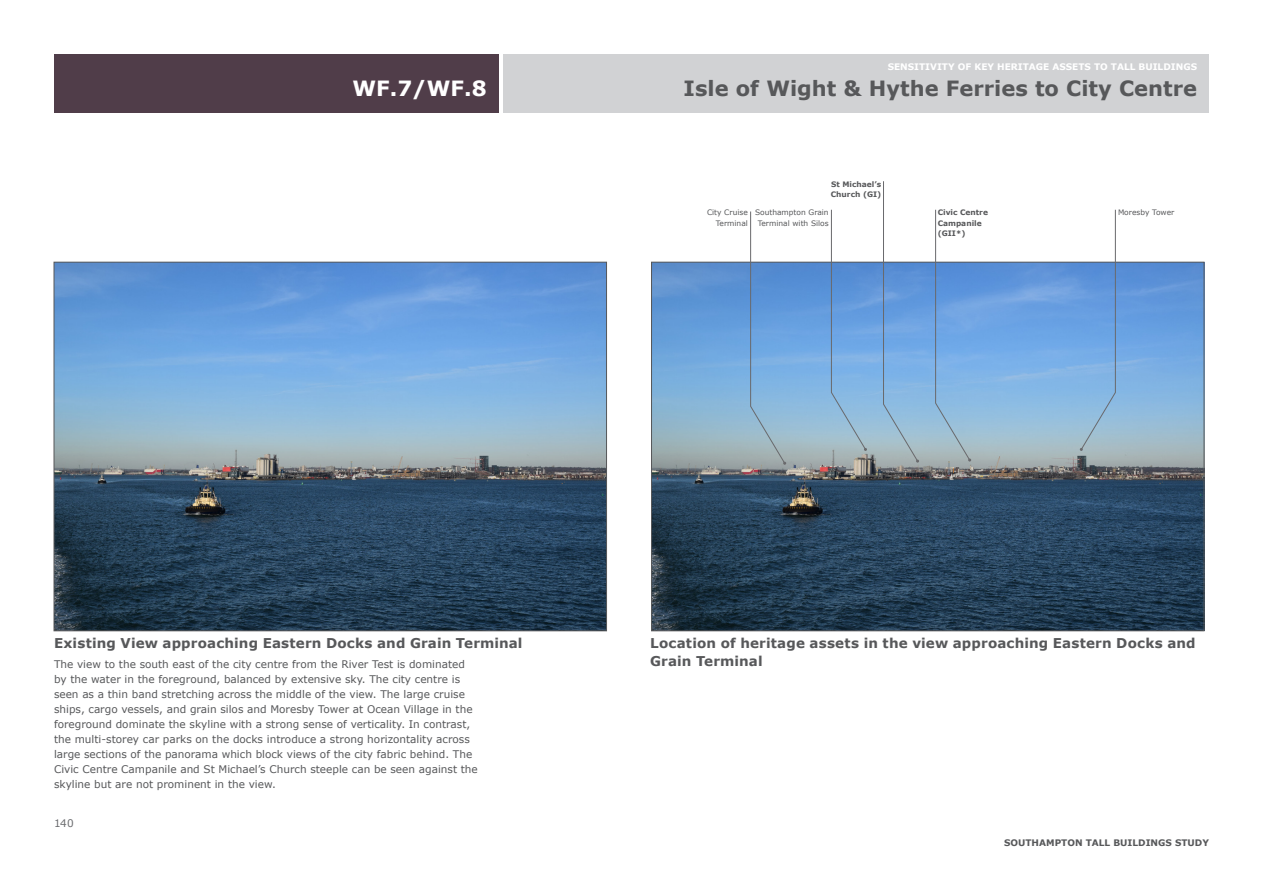
<style>
.page{position:relative;width:1263px;height:893px;background:#fff}
.page>*{position:absolute;margin:0;border:0;box-sizing:border-box;transform-origin:0 0}
.t1{font:700 21px "Verdana";color:#57585a}
.t2{font:700 21px "Verdana";color:#fff}
.t3{font:700 13.5px/18px "Verdana";letter-spacing:.01em;color:#57585a}
.t4{font:10.5px/15px "Verdana";color:#57585a}
.t5{font:10.5px "Verdana";color:#6c6d70}
.t6{font:700 9px "Verdana";color:#fff}
.t7{font:700 9px "Verdana";color:#57585a}
.t8{font:7.5px/10.5px "Verdana";color:#57585a;text-align:right}
.t9{font:700 7.5px/10.5px "Verdana";color:#57585a}
</style>
<div class="page">
<div style="left:504px;top:54px;width:705px;height:59px;background:#d1d2d4"></div>
<div style="left:54px;top:54px;width:445px;height:59px;background:#503d49"></div>
<img style="left:653px;top:264px;width:549px;height:365px">
<img style="left:56px;top:264px;width:549px;height:365px">
<svg style="left:883px;top:181px;width:36px;height:282px"></svg>
<svg style="left:935px;top:209px;width:36px;height:253px"></svg>
<svg style="left:1080px;top:209px;width:36px;height:242px"></svg>
<svg style="left:831px;top:209px;width:36px;height:242px"></svg>
<svg style="left:750px;top:211px;width:36px;height:254px"></svg>
<p class="t6" style="left:888px;top:61px;width:311px">SENSITIVITY OF KEY HERITAGE ASSETS TO TALL BUILDINGS</p>
<p class="t2" style="left:352px;top:73px;width:136px">WF.7/WF.8</p>
<p class="t1" style="left:684px;top:73px;width:515px">Isle of Wight &amp; Hythe Ferries to City Centre</p>
<p class="t9" style="left:831px;top:179px;width:52px">St Michael’s<br>Church (GI)</p>
<p class="t8" style="left:755px;top:207px;width:75px">Southampton Grain</p>
<p class="t8" style="left:1118px;top:207px;width:58px">Moresby Tower</p>
<p class="t8" style="left:758px;top:218px;width:73px">Terminal with Silos</p>
<p class="t9" style="left:938px;top:207px;width:52px">Civic Centre<br>Campanile (GII*)</p>
<p class="t8" style="left:707px;top:207px;width:42px">City Cruise<br>Terminal</p>
<p class="t3" style="left:54px;top:634px;width:470px">Existing View approaching Eastern Docks and Grain Terminal</p>
<p class="t3" style="left:650px;top:634px;width:547px">Location of heritage assets in the view approaching Eastern Docks and<br>Grain Terminal</p>
<p class="t4" style="left:54px;top:657px;width:425px">The view to the south east of the city centre from the River Test is dominated by the water in the foreground, balanced by extensive sky. The city centre is seen as a thin band stretching across the middle of the view. The large cruise ships, cargo vessels, and grain silos and Moresby Tower at Ocean Village in the foreground dominate the skyline with a strong sense of verticality. In contrast, the multi-storey car parks on the docks introduce a strong horizontality across large sections of the panorama which block views of the city fabric behind. The Civic Centre Campanile and St Michael’s Church steeple can be seen against the skyline but are not prominent in the view.</p>
<p class="t5" style="left:54px;top:816px;width:21px">140</p>
<p class="t7" style="left:1004px;top:836px;width:206px">SOUTHAMPTON TALL BUILDINGS STUDY</p>
</div>
